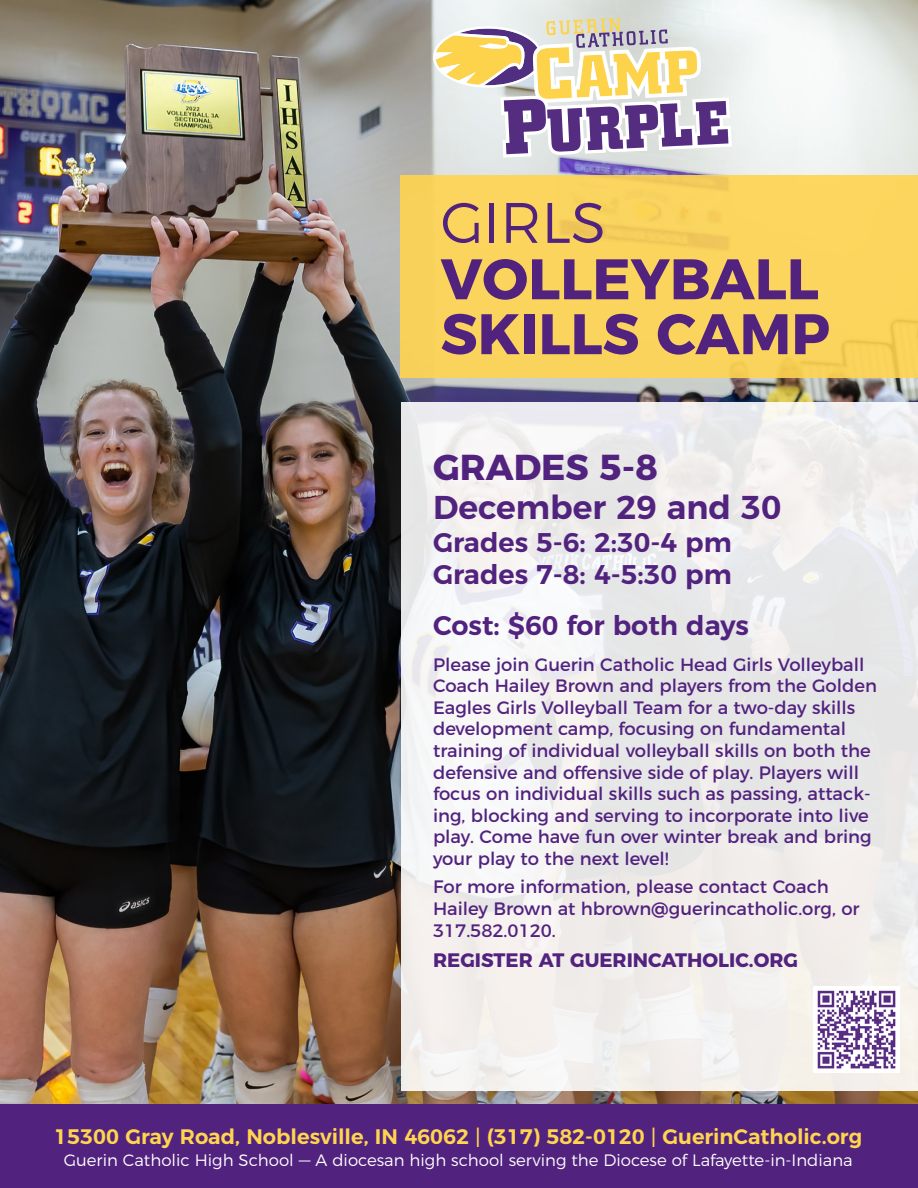
<style>
.page{position:relative;width:918px;height:1188px;background:#fff}
.page>*{position:absolute;margin:0;border:0;box-sizing:border-box;transform-origin:0 0}
.t1{font:700 57px "Montserrat";color:#52227f}
.t2{font:300 57px "Montserrat";color:#52227f}
.t3{font:700 36px "Montserrat";color:#52227f}
.t4{font:600 33px "Montserrat";color:#52227f}
.t5{font:600 27px "Montserrat";color:#52227f}
.t6{font:600 21px "Montserrat";color:#ffd44f}
.t7{font:700 19.5px "Montserrat";color:#52227f}
.t8{font:18px/21.6px "Montserrat";color:#52227f}
.t9{font:300 16.5px "Montserrat";color:#fff}
.s1{font-family:"Montserrat Alternates"}
.s2{font-family:"Helvetica Neue";font-weight:300;font-size:27px}
</style>
<div class="page">
<img style="left:0;top:0;width:918px;height:1104px">
<div style="left:401px;top:176px;width:517px;height:202px;background:#fad45c"></div>
<div style="left:0;top:1104px;width:918px;height:84px;background:#52227f"></div>
<div style="left:401px;top:403px;width:517px;height:688px;background:linear-gradient(to right,#f3f2f2,#eae9e8)"></div>
<svg style="left:433px;top:18px;width:299px;height:140px"></svg>
<img style="left:813px;top:986px;width:86px;height:86px">
<p class="t2" style="left:441px;top:178px;width:167px"><span class="s1">G</span>IRLS</p>
<p class="t1" style="left:441px;top:232px;width:380px">VOLLEYBALL</p>
<p class="t1" style="left:441px;top:287px;width:391px">SKILLS CAMP</p>
<p class="t3" style="left:433px;top:437px;width:226px"><span class="s1">G</span>RADES 5-8</p>
<p class="t4" style="left:433px;top:481px;width:350px">December 29 and 30</p>
<p class="t5" style="left:433px;top:520px;width:300px"><span class="s1">G</span>rades 5-6: 2:30-4 pm</p>
<p class="t5" style="left:433px;top:553px;width:300px"><span class="s1">G</span>rades 7-8: 4-5:30 pm</p>
<p class="t5" style="left:433px;top:603px;width:317px">Cost: $60 for both days</p>
<p class="t8" style="left:433px;top:652px;width:445px">Please join <span class="s1">G</span>uerin Catholic Head <span class="s1">G</span>irls Volleyball Coach Hailey Brown and players from the <span class="s1">G</span>olden Eagles <span class="s1">G</span>irls Volleyball Team for a two-day skills development camp, focusing on fundamental training of individual volleyball skills on both the defensive and offensive side of play. Players will focus on individual skills such as passing, attack&shy;ing, blocking and serving to incorporate into live play. Come have fun over winter break and bring your play to the next level!</p>
<p class="t8" style="left:433px;top:875px;width:428px">For more information, please contact Coach<br>Hailey Brown at hbrown@guerincatholic.org, or<br>317.582.0120.</p>
<p class="t7" style="left:433px;top:944px;width:366px">RE<span class="s1">G</span>ISTER AT <span class="s1">G</span>UERINCATHOLIC.OR<span class="s1">G</span></p>
<p class="t6" style="left:54px;top:1119px;width:809px">15300 <span class="s1">G</span>ray Road, Noblesville, IN 46062 <span class="s2">l</span> (317) 582-0120 <span class="s2">l</span> <span class="s1">G</span>uerinCatholic.org</p>
<p class="t9" style="left:64px;top:1148px;width:790px"><span class="s1">G</span>uerin Catholic High School — A diocesan high school serving the Diocese of Lafayette-in-Indiana</p>
</div>
